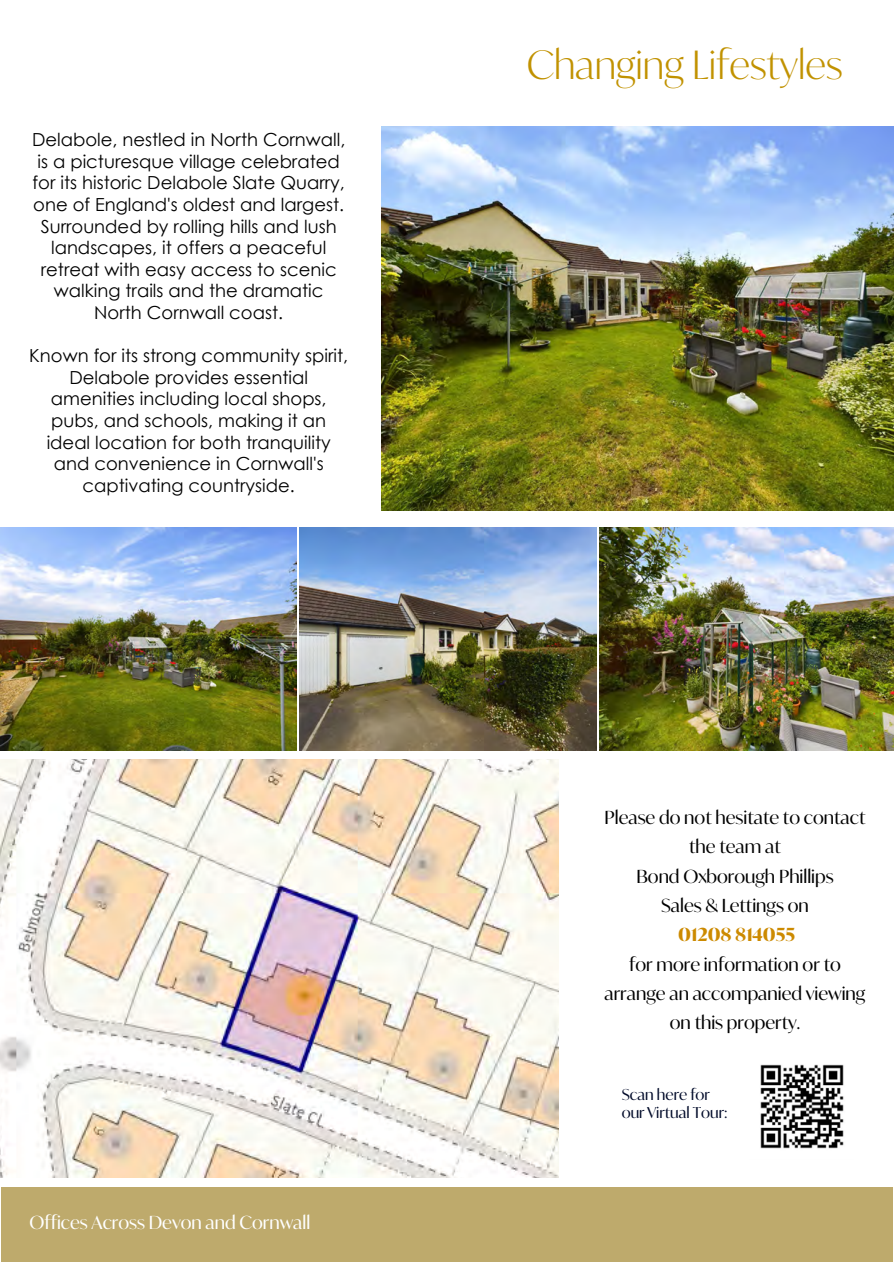
<style>
.page{position:relative;width:894px;height:1264px;background:#fff}
.page>*{position:absolute;margin:0;border:0;box-sizing:border-box;transform-origin:0 0}
.t1{font:300 39px "Ivy Mode";color:#c19200}
.t2{font:18px/21.6px "Century Gothic";color:#000;text-align:center}
.t3{font:18px/29.2px "Ivy Mode";color:#000;text-align:center}
.t4{font:18px "Ivy Mode";color:#fff}
.t5{font:700 18px "Ivy Mode";color:#cc8a00}
.t6{font:15px/18px "Ivy Mode";color:#000a29}
</style>
<div class="page">
<img style="left:381px;top:126px;width:512px;height:385px">
<div style="left:1px;top:1187px;width:891px;height:74px;background:#beaa6c"></div>
<img style="left:0;top:528px;width:296px;height:222px">
<img style="left:300px;top:528px;width:296px;height:222px">
<img style="left:599px;top:528px;width:294px;height:222px">
<img style="left:760px;top:1064px;width:84px;height:85px">
<img style="left:0;top:759px;width:558px;height:418px">
<p class="t2" style="left:32px;top:128px;width:315px">Delabole, nestled in North Cornwall, is a picturesque village celebrated for its historic Delabole Slate Quarry, one of England's oldest and largest.<br>Surrounded by rolling hills and lush landscapes, it offers a peaceful retreat with easy access to scenic walking trails and the dramatic North Cornwall coast.</p>
<p class="t2" style="left:29px;top:344px;width:320px">Known for its strong community spirit,<br>Delabole provides essential amenities including local shops, pubs, and schools, making it an ideal location for both tranquility and convenience in Cornwall's captivating countryside.</p>
<p class="t4" style="left:29px;top:1210px;width:282px">Offices Across Devon and Cornwall</p>
<h1 class="t1" style="left:526px;top:38px;width:317px">Changing Lifestyles</h1>
<p class="t3" style="left:604px;top:802px;width:262px">Please do not hesitate to contact the team at<br>Bond Oxborough Phillips<br>Sales &amp; Lettings on</p>
<p class="t5" style="left:678px;top:922px;width:118px">01208 814055</p>
<p class="t3" style="left:604px;top:949px;width:262px">for more information or to arrange an accompanied viewing on this property.</p>
<p class="t6" style="left:621px;top:1085px;width:107px">Scan here for our Virtual Tour:</p>
</div>
